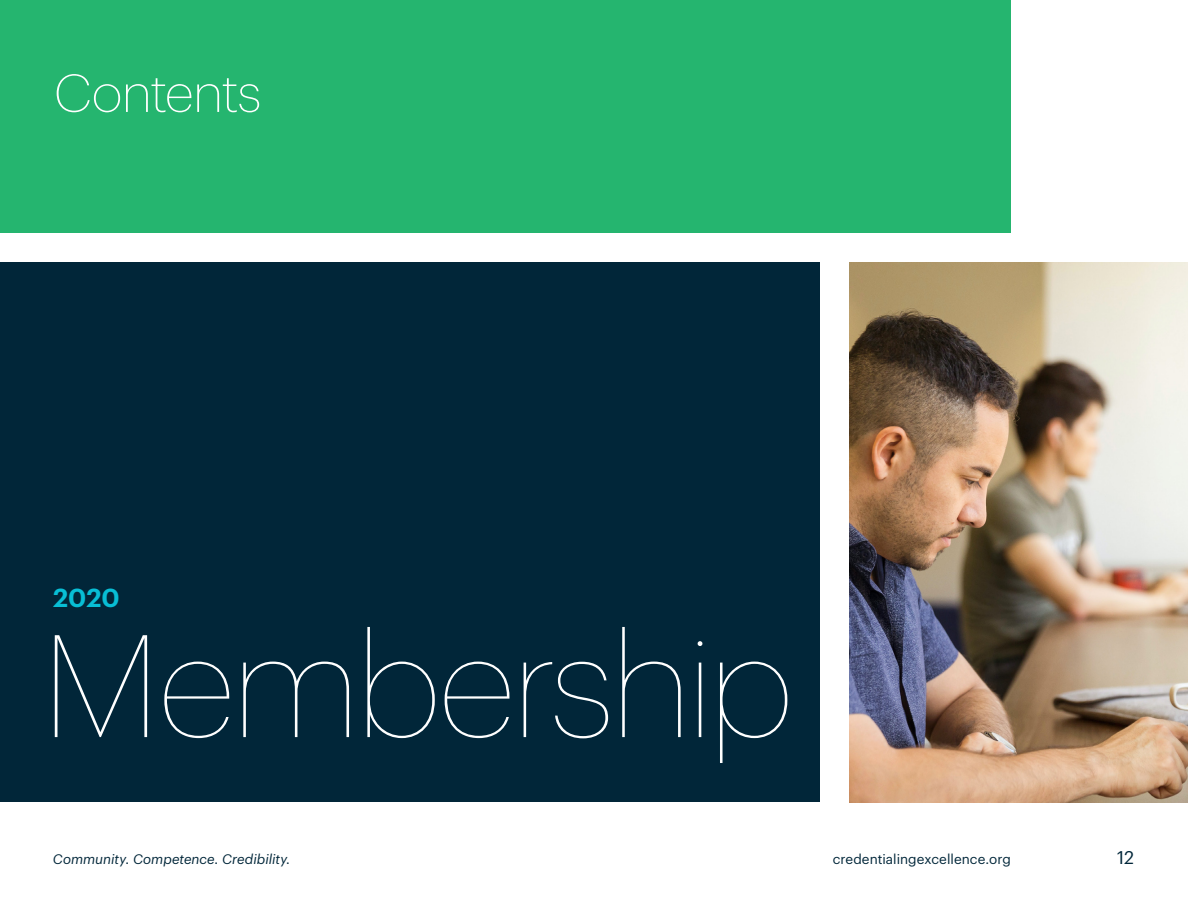
<style>
.page{position:relative;width:1188px;height:918px;background:#fff}
.page>*{position:absolute;margin:0;border:0;box-sizing:border-box;transform-origin:0 0}
.t1{font:100 142.5px "Graphik";letter-spacing:-.025em;color:#fff}
.t2{font:200 52.5px "Graphik";letter-spacing:-.025em;color:#fff}
.t3{font:600 25.5px "Graphik";color:#08bed5}
.t4{font:18px "Graphik";color:#012639}
.t5{font:italic 13.5px "Graphik";letter-spacing:.005em;color:#012639}
.t6{font:13.5px "Graphik";letter-spacing:.005em;color:#012639}
</style>
<div class="page">
<div style="left:0;top:0;width:1011px;height:232px;background:#25b56f"></div>
<div style="left:0;top:262px;width:820px;height:540px;background:#012639"></div>
<img style="left:850px;top:262px;width:338px;height:540px">
<h2 class="t2" style="left:54px;top:55px;width:209px">Contents</h2>
<h3 class="t3" style="left:53px;top:578px;width:68px">2020</h3>
<h1 class="t1" style="left:41px;top:585px;width:753px">Membership</h1>
<p class="t5" style="left:53px;top:849px;width:239px">Community. Competence. Credibility.</p>
<p class="t6" style="left:833px;top:849px;width:180px">credentialingexcellence.org</p>
<h3 class="t4" style="left:1117px;top:844px;width:18px">12</h3>
</div>
